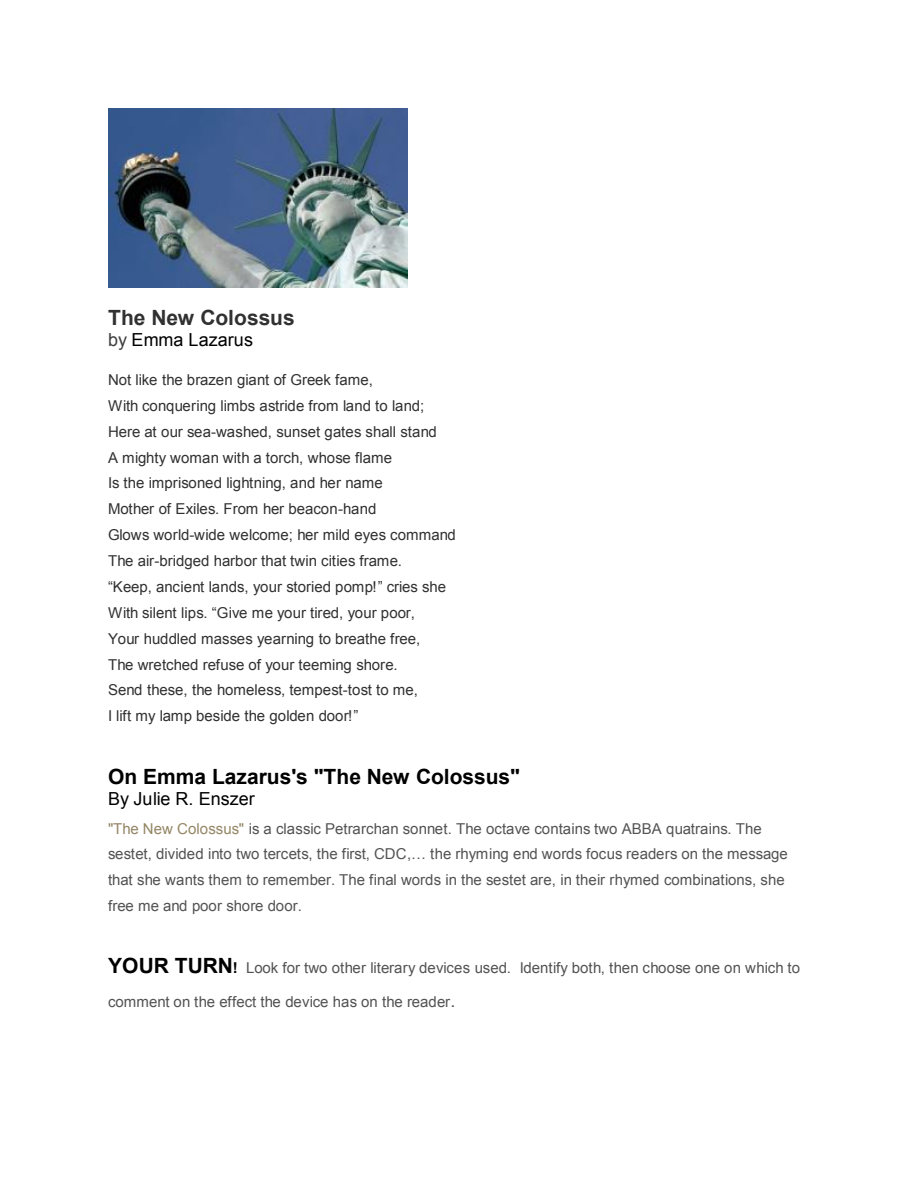
<style>
.page{position:relative;width:918px;height:1188px;background:#fff}
.page>*{position:absolute;margin:0;border:0;box-sizing:border-box;transform-origin:0 0}
.t1{font:700 21px "Arial";letter-spacing:-.005em;color:#000}
.t2{font:700 21px "Arial";letter-spacing:-.005em;color:#313131}
.t3{font:18px "Arial";color:#000}
.t4{font:15px/26px "Arial";letter-spacing:-.005em;color:#313131}
.t5{font:15px/26px "Arial";color:#535353}
.s1{color:#3f3f3f}
.s2{color:#948665}
.s3{font-weight:700;font-size:21px;color:#000}
.s4{font-weight:700;color:#000}
.s5{font-size:18px}
</style>
<div class="page">
<img style="left:108px;top:108px;width:300px;height:180px">
<h1 class="t2" style="left:108px;top:306px;width:188px">The New Colossus</h1>
<p class="t3" style="left:108px;top:330px;width:147px"><span class="s1">by</span> Emma Lazarus</p>
<p class="t4" style="left:108px;top:367px;width:349px">Not like the brazen giant of Greek fame,<br>With conquering limbs astride from land to land; Here at our sea-washed, sunset gates shall stand<br>A mighty woman with a torch, whose flame<br>Is the imprisoned lightning, and her name<br>Mother of Exiles. From her beacon-hand<br>Glows world-wide welcome; her mild eyes command The air-bridged harbor that twin cities frame.<br>“Keep, ancient lands, your storied pomp!” cries she With silent lips. “Give me your tired, your poor,<br>Your huddled masses yearning to breathe free,<br>The wretched refuse of your teeming shore.<br>Send these, the homeless, tempest-tost to me,<br>I lift my lamp beside the golden door!”</p>
<h1 class="t1" style="left:108px;top:765px;width:414px">On Emma Lazarus's "The New Colossus"</h1>
<p class="t3" style="left:108px;top:789px;width:148px">By Julie R. Enszer</p>
<p class="t5" style="left:108px;top:815px;width:681px"><span class="s2">"The New Colossus"</span> is a classic Petrarchan sonnet. The octave contains two ABBA quatrains. The sestet, divided into two tercets, the first, CDC,… the rhyming end words focus readers on the message that she wants them to remember. The final words in the sestet are, in their rhymed combinations, she free me and poor shore door.</p>
<p class="t5" style="left:108px;top:955px;width:694px"><span class="s3">YOUR TURN</span><span class="s4">!</span> Look for two other literary devices used. Identify both, then choose one on which to</p>
<p class="t5" style="left:108px;top:989px;width:349px">comment on the effect the device has on the reader<span class="s5">.</span></p>
</div>
